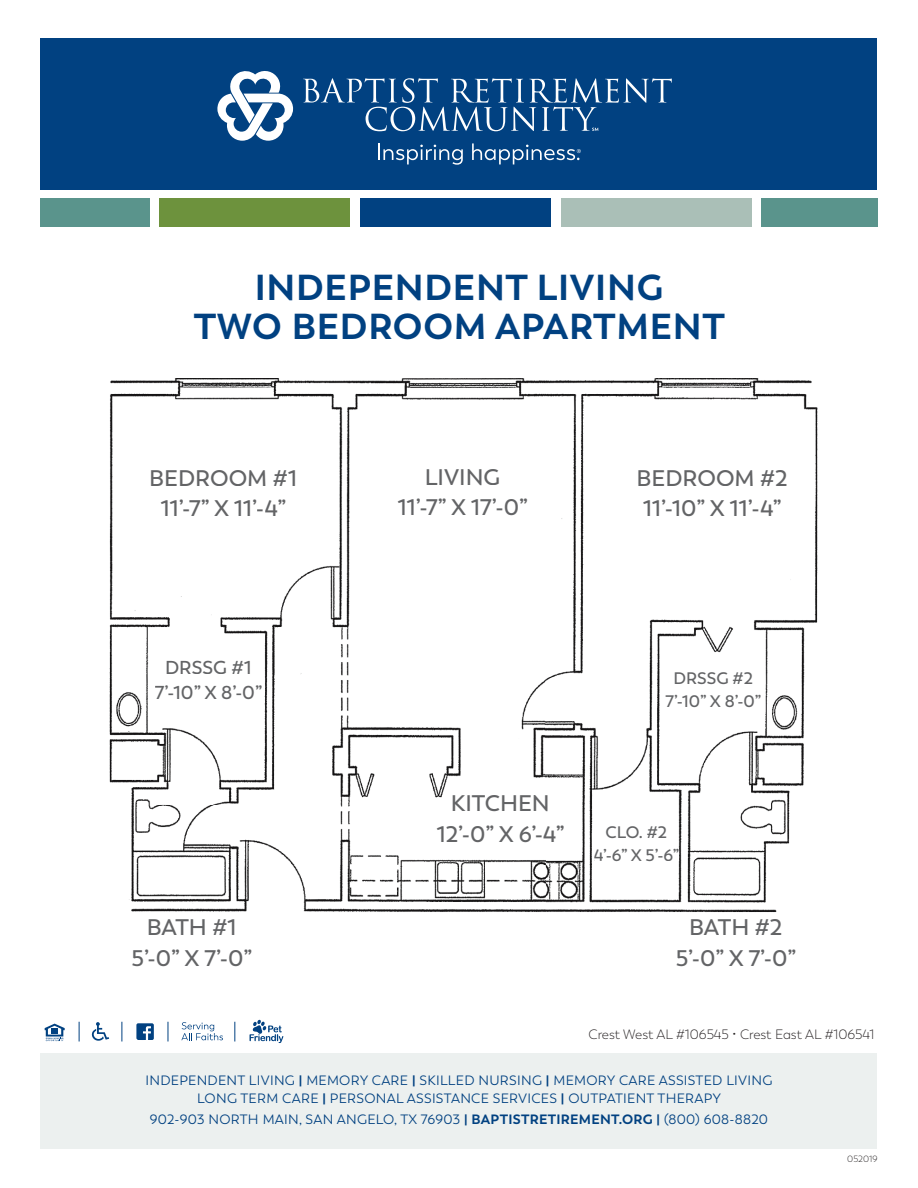
<style>
.page{position:relative;width:918px;height:1188px;background:#fff}
.page>*{position:absolute;margin:0;border:0;box-sizing:border-box;transform-origin:0 0}
.t1{font:700 36px/39px "Trenda";letter-spacing:.02em;color:#014181;text-align:center}
.t2{font:600 22.5px/30.5px "Trenda";color:#636466;text-align:center}
.t3{font:600 18.6px/25.3px "Trenda";color:#636466;text-align:center}
.t4{font:600 16.65px/22.5px "Trenda";color:#636466;text-align:center}
.t5{font:13.5px/18px "Trenda";letter-spacing:.02em;color:#014181;text-align:center}
.t6{font:300 13.5px "Trenda";color:#231f20}
.t7{font:300 9px "Trenda";color:#231f20}
.s1{font-weight:700}
</style>
<div class="page">
<img style="left:110px;top:378px;width:707px;height:534px">
<img style="left:427px;top:469px;width:72px;height:16px">
<img style="left:398px;top:499px;width:129px;height:16px">
<img style="left:453px;top:795px;width:95px;height:17px">
<img style="left:437px;top:825px;width:127px;height:17px">
<img style="left:167px;top:660px;width:83px;height:14px">
<img style="left:155px;top:685px;width:107px;height:14px">
<img style="left:675px;top:673px;width:77px;height:12px">
<img style="left:666px;top:695px;width:95px;height:12px">
<img style="left:606px;top:826px;width:60px;height:12px">
<img style="left:594px;top:848px;width:85px;height:13px">
<img style="left:151px;top:470px;width:144px;height:16px">
<img style="left:161px;top:500px;width:95px;height:16px">
<img style="left:265px;top:500px;width:20px;height:16px">
<img style="left:639px;top:470px;width:148px;height:16px">
<img style="left:643px;top:500px;width:109px;height:16px">
<img style="left:761px;top:500px;width:20px;height:16px">
<div style="left:40px;top:39px;width:838px;height:151px;background:#014181"></div>
<div style="left:40px;top:1053px;width:838px;height:96px;background:#ecf0ef"></div>
<div style="left:160px;top:199px;width:190px;height:28px;background:#6d923d"></div>
<div style="left:360px;top:199px;width:191px;height:28px;background:#014181"></div>
<div style="left:40px;top:199px;width:110px;height:28px;background:#5a948c"></div>
<div style="left:561px;top:199px;width:190px;height:28px;background:#aabfb7"></div>
<div style="left:761px;top:199px;width:117px;height:28px;background:#5a948c"></div>
<svg style="left:217px;top:71px;width:76px;height:70px"></svg>
<svg style="left:303px;top:78px;width:369px;height:53px"></svg>
<svg style="left:378px;top:144px;width:85px;height:21px"></svg>
<svg style="left:472px;top:143px;width:109px;height:21px"></svg>
<svg style="left:91px;top:1022px;width:18px;height:19px"></svg>
<svg style="left:45px;top:1024px;width:20px;height:17px"></svg>
<svg style="left:136px;top:1023px;width:18px;height:17px"></svg>
<svg style="left:250px;top:1020px;width:33px;height:23px"></svg>
<svg style="left:181px;top:1022px;width:42px;height:18px"></svg>
<svg style="left:79px;top:1022px;width:1px;height:19px"></svg>
<svg style="left:121px;top:1022px;width:1px;height:19px"></svg>
<svg style="left:168px;top:1022px;width:1px;height:19px"></svg>
<svg style="left:234px;top:1022px;width:1px;height:19px"></svg>
<h1 class="t1" style="left:194px;top:268px;width:533px">INDEPENDENT LIVING<br>TWO BEDROOM APARTMENT</h1>
<h2 class="t2" style="left:398px;top:462px;width:132px">LIVING<br>11’-7” X 17’-0”</h2>
<h2 class="t2" style="left:149px;top:463px;width:149px">BEDROOM #1<br>11’-7” X 11’-4”</h2>
<h2 class="t2" style="left:637px;top:463px;width:153px;text-align:left">BEDROOM #2<br>11’-10” X 11’-4”</h2>
<h3 class="t3" style="left:155px;top:655px;width:109px">DRSSG #1<br>7’-10” X 8’-0”</h3>
<p class="t4" style="left:665px;top:668px;width:97px">DRSSG #2<br>7’-10” X 8’-0”</p>
<h2 class="t2" style="left:437px;top:789px;width:129px">KITCHEN<br>12’-0” X 6’-4”</h2>
<p class="t4" style="left:594px;top:821px;width:87px">CLO. #2<br>4’-6” X 5’-6”</p>
<h2 class="t2" style="left:132px;top:913px;width:122px">BATH #1<br>5’-0” X 7’-0”</h2>
<h2 class="t2" style="left:676px;top:913px;width:122px">BATH #2<br>5’-0” X 7’-0”</h2>
<p class="t6" style="left:589px;top:1027px;width:287px">Crest West AL #106545 • Crest East AL #106541</p>
<p class="t5" style="left:146px;top:1072px;width:628px">INDEPENDENT LIVING <span class="s1">|</span> MEMORY CARE <span class="s1">|</span> SKILLED NURSING <span class="s1">|</span> MEMORY CARE ASSISTED LIVING<br>LONG TERM CARE <span class="s1">|</span> PERSONAL ASSISTANCE SERVICES <span class="s1">|</span> OUTPATIENT THERAPY</p>
<p class="t5" style="left:150px;top:1111px;width:620px">902-903 NORTH MAIN, SAN ANGELO, TX 76903 <span class="s1">| BAPTISTRETIREMENT.ORG |</span> (800) 608-8820</p>
<p class="t7" style="left:847px;top:1153px;width:32px">052019</p>
</div>
